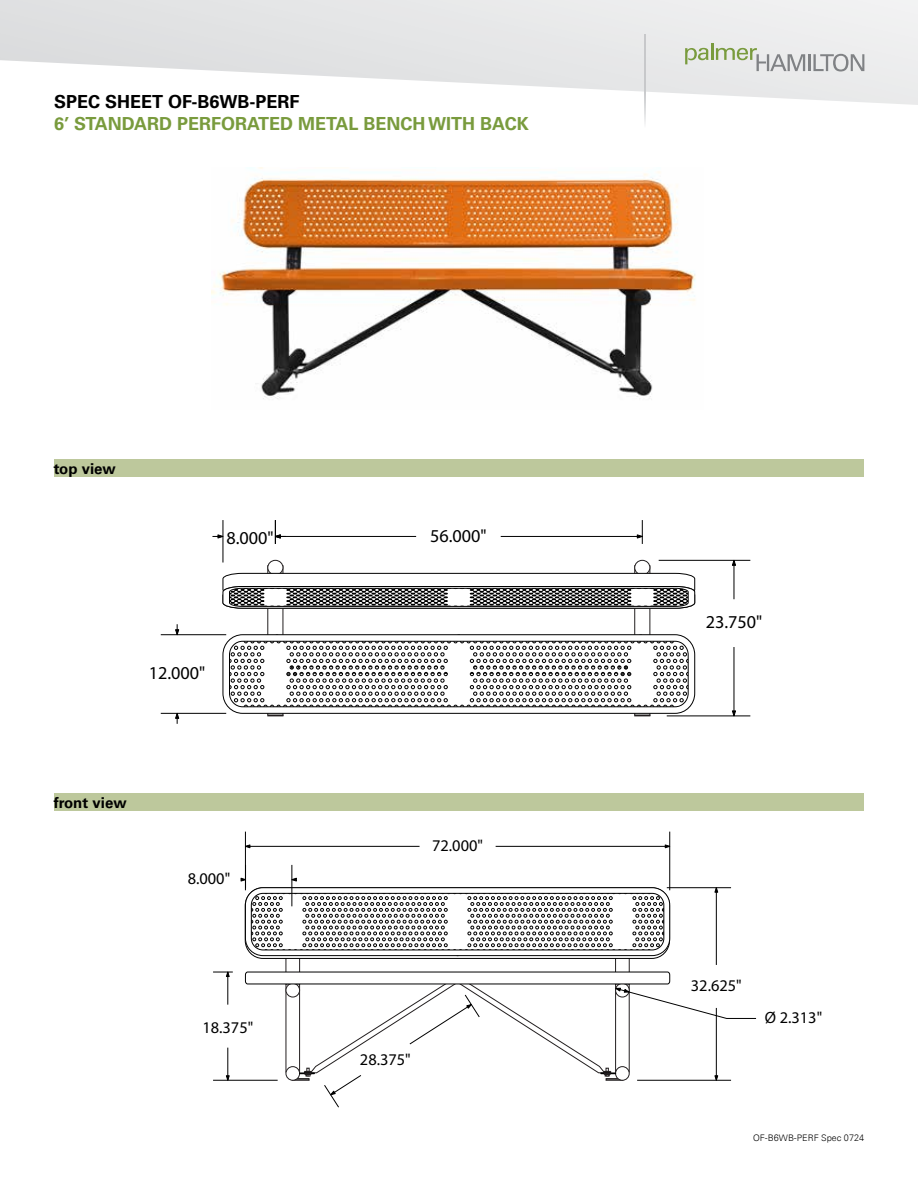
<style>
.page{position:relative;width:918px;height:1188px;background:#fff}
.page>*{position:absolute;margin:0;border:0;box-sizing:border-box;transform-origin:0 0}
.t1{font:18.15px "Myriad Pro";color:#000}
.t2{font:700 18px "Univers LT Std";color:#799b3d}
.t3{font:700 18px "Univers LT Std";color:#000}
.t4{font:16.35px "Myriad Pro";color:#000}
.t5{font:700 15px "Univers LT Std";color:#000}
.t6{font:300 9px "Univers Next Pro";color:#000}
</style>
<div class="page">
<svg style="left:0;top:0;width:918px;height:106px"></svg>
<hr style="left:808px;top:54px;width:3px;height:17px;background:#808285">
<svg style="left:813px;top:54px;width:51px;height:18px"></svg>
<svg style="left:685px;top:43px;width:120px;height:28px;background:#d1d6cc"></svg>
<svg style="left:645px;top:35px;width:1px;height:89px"></svg>
<div style="left:54px;top:459px;width:810px;height:18px;background:#bdc89c"></div>
<div style="left:54px;top:793px;width:810px;height:18px;background:#bdc89c"></div>
<img style="left:212px;top:167px;width:484px;height:233px">
<div style="left:635px;top:560px;width:15px;height:15px;border:1px solid #231f20;border-radius:50%"></div>
<div style="left:268px;top:560px;width:15px;height:15px;border:1px solid #231f20;border-radius:50%"></div>
<svg style="left:222px;top:573px;width:473px;height:36px"></svg>
<svg style="left:223px;top:634px;width:472px;height:82px"></svg>
<hr style="left:161px;top:713px;width:65px;height:1px;background:#000">
<hr style="left:161px;top:634px;width:65px;height:1px;background:#000">
<svg style="left:175px;top:713px;width:4px;height:11px"></svg>
<svg style="left:175px;top:624px;width:4px;height:11px"></svg>
<hr style="left:734px;top:647px;width:1px;height:69px;background:#000">
<hr style="left:734px;top:560px;width:1px;height:39px;background:#000">
<hr style="left:659px;top:560px;width:91px;height:1px;background:#000">
<hr style="left:667px;top:716px;width:83px;height:1px;background:#000">
<svg style="left:732px;top:560px;width:4px;height:6px"></svg>
<svg style="left:732px;top:710px;width:4px;height:7px"></svg>
<hr style="left:501px;top:536px;width:141px;height:1px;background:#000">
<hr style="left:275px;top:536px;width:141px;height:1px;background:#000">
<svg style="left:637px;top:520px;width:6px;height:24px"></svg>
<hr style="left:223px;top:520px;width:1px;height:43px;background:#000">
<svg style="left:212px;top:534px;width:12px;height:5px"></svg>
<svg style="left:275px;top:520px;width:11px;height:24px"></svg>
<div style="left:615px;top:893px;width:14px;height:91px;border:1px solid #231f20"></div>
<div style="left:286px;top:893px;width:14px;height:91px;border:1px solid #231f20"></div>
<hr style="left:496px;top:846px;width:174px;height:1px;background:#000">
<hr style="left:245px;top:846px;width:175px;height:1px;background:#000">
<hr style="left:245px;top:832px;width:1px;height:58px;background:#000">
<hr style="left:669px;top:832px;width:1px;height:58px;background:#000">
<svg style="left:245px;top:844px;width:6px;height:5px"></svg>
<svg style="left:664px;top:844px;width:6px;height:5px"></svg>
<svg style="left:240px;top:865px;width:430px;height:94px"></svg>
<hr style="left:716px;top:888px;width:1px;height:77px;background:#000">
<hr style="left:667px;top:887px;width:64px;height:1px;background:#000">
<svg style="left:714px;top:887px;width:5px;height:6px"></svg>
<hr style="left:228px;top:1048px;width:1px;height:32px;background:#000">
<hr style="left:228px;top:972px;width:1px;height:33px;background:#000">
<hr style="left:213px;top:1080px;width:65px;height:1px;background:#000">
<svg style="left:213px;top:971px;width:20px;height:6px"></svg>
<svg style="left:226px;top:1075px;width:4px;height:6px"></svg>
<svg style="left:245px;top:972px;width:512px;height:136px"></svg>
<p class="t3" style="left:54px;top:91px;width:247px">SPEC SHEET OF-B6WB-PERF</p>
<p class="t2" style="left:54px;top:113px;width:476px">6’ STANDARD PERFORATED METAL BENCH WITH BACK</p>
<p class="t5" style="left:54px;top:460px;width:64px">top view</p>
<p class="t1" style="left:227px;top:526px;width:49px">8.000"</p>
<p class="t1" style="left:430px;top:525px;width:58px">56.000"</p>
<p class="t1" style="left:149px;top:662px;width:58px">12.000"</p>
<p class="t5" style="left:54px;top:794px;width:74px">front view</p>
<p class="t4" style="left:188px;top:869px;width:44px">8.000"</p>
<p class="t4" style="left:432px;top:836px;width:52px">72.000"</p>
<p class="t4" style="left:202px;top:1017px;width:52px">18.375"</p>
<p class="t4" style="left:360px;top:1049px;width:52px">28.375"</p>
<p class="t1" style="left:706px;top:611px;width:58px">23.750"</p>
<p class="t4" style="left:691px;top:976px;width:52px">32.625"</p>
<p class="t4" style="left:765px;top:1008px;width:59px">Ø 2.313"</p>
<p class="t6" style="left:753px;top:1132px;width:112px">OF-B6WB-PERF Spec 0724</p>
</div>
